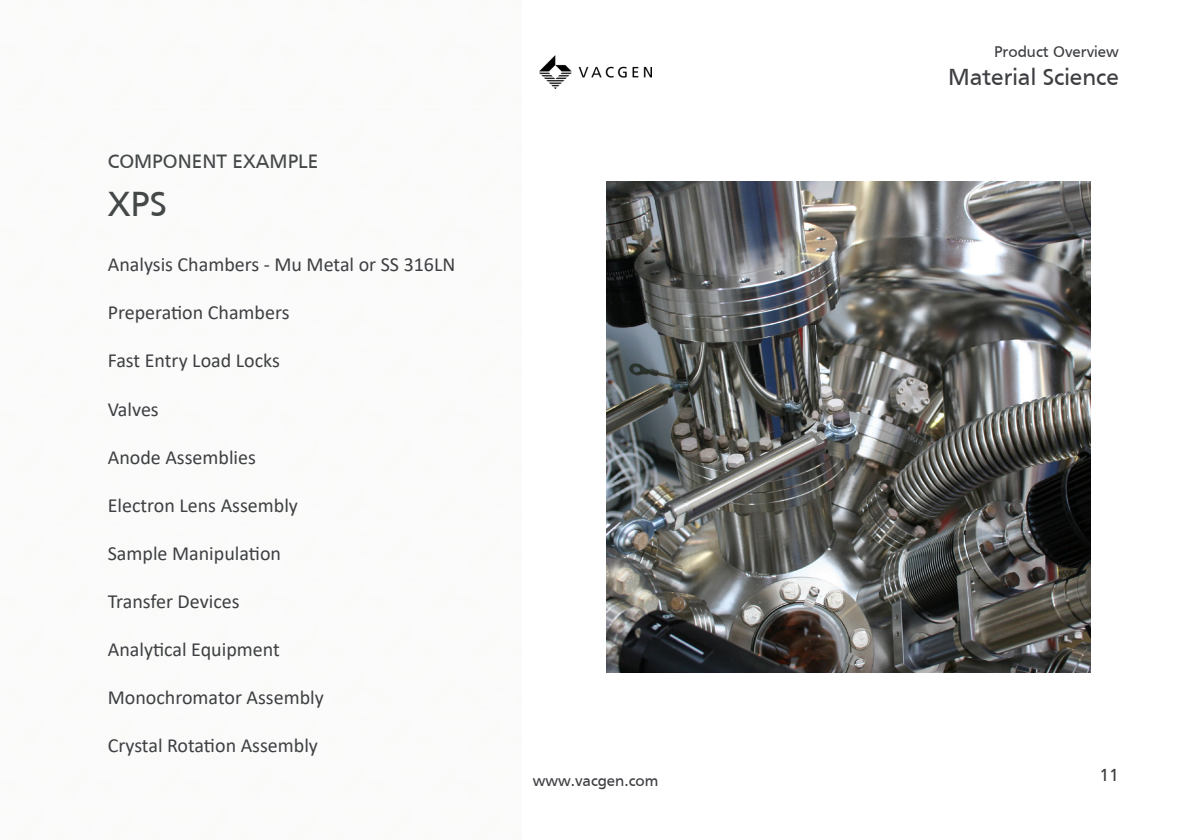
<style>
.page{position:relative;width:1191px;height:840px;background:#fff}
.page>*{position:absolute;margin:0;border:0;box-sizing:border-box;transform-origin:0 0}
.Header_2{font:36px "Frutiger";color:#454849}
.t1{font:24px "Frutiger";color:#3d3f42}
.Body_White{font:20px "Calibri";color:#3d3f42}
.Body{font:20px "Frutiger";color:#454849}
.t2{font:18px "Frutiger";color:#3d3f42}
.t3{font:16px "Frutiger";color:#3d3f42}
</style>
<div class="page">
<img style="left:539px;top:55px;width:112px;height:34px">
<img style="left:607px;top:181px;width:483px;height:491px">
<p class="Body" style="left:108px;top:150px;width:212px">COMPONENT EXAMPLE</p>
<p class="Header_2" style="left:108px;top:184px;width:61px">XPS</p>
<p class="Body_White" style="left:108px;top:251px;width:349px">Analysis Chambers - Mu Metal or SS 316LN</p>
<p class="Body_White" style="left:108px;top:299px;width:183px">Preperation Chambers</p>
<p class="Body_White" style="left:108px;top:347px;width:174px">Fast Entry Load Locks</p>
<p class="Body_White" style="left:108px;top:395px;width:53px">Valves</p>
<p class="Body_White" style="left:108px;top:443px;width:150px">Anode Assemblies</p>
<p class="Body_White" style="left:108px;top:491px;width:192px">Electron Lens Assembly</p>
<p class="Body_White" style="left:108px;top:539px;width:175px">Sample Manipulation</p>
<p class="Body_White" style="left:108px;top:587px;width:133px">Transfer Devices</p>
<p class="Body_White" style="left:108px;top:635px;width:174px">Analytical Equipment</p>
<p class="Body_White" style="left:108px;top:683px;width:218px">Monochromator Assembly</p>
<p class="Body_White" style="left:108px;top:731px;width:212px">Crystal Rotation Assembly</p>
<p class="t3" style="left:533px;top:771px;width:127px">www.vacgen.com</p>
<p class="t3" style="left:994px;top:43px;width:126px">Product Overview</p>
<p class="t1" style="left:948px;top:63px;width:172px">Material Science</p>
<p class="t2" style="left:1099px;top:764px;width:21px">11</p>
</div>
